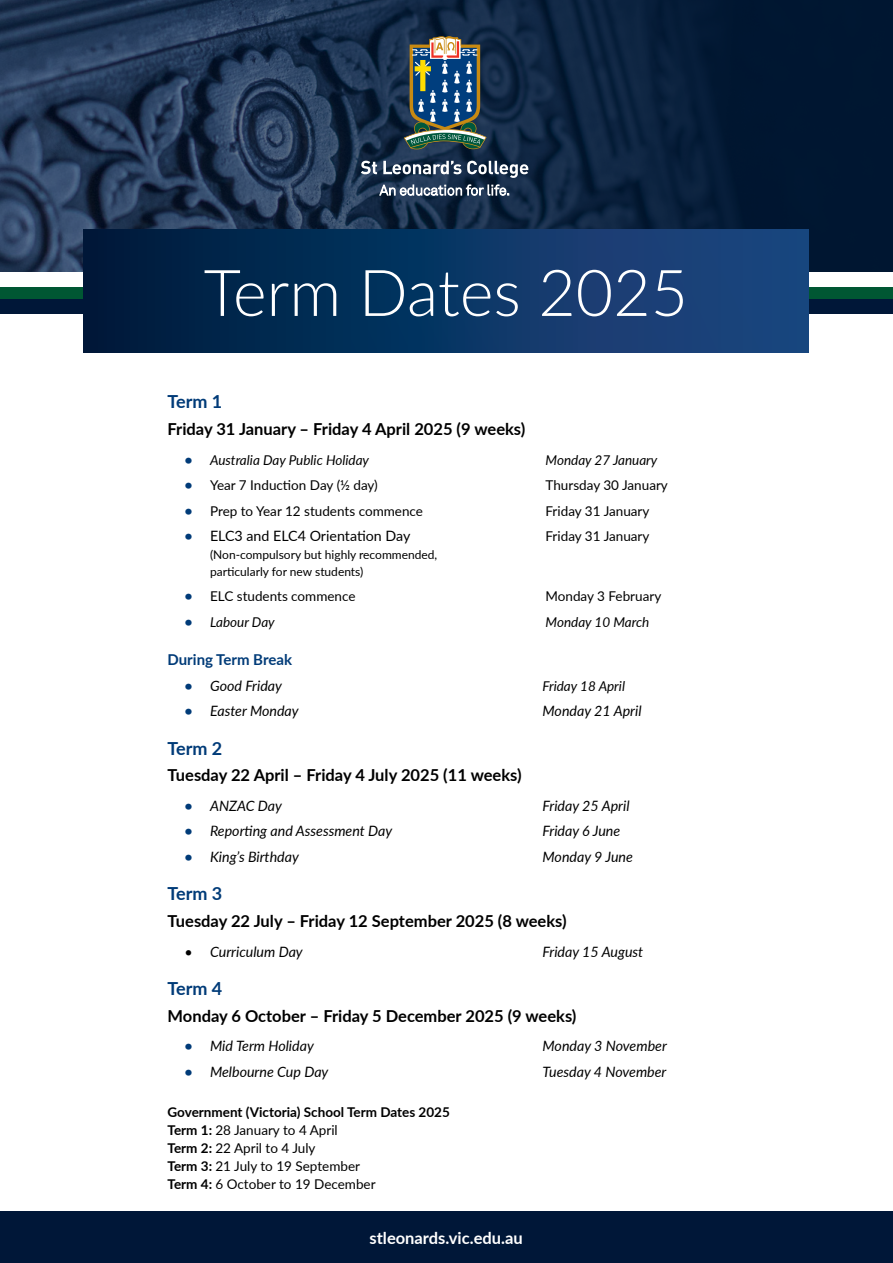
<style>
.page{position:relative;width:893px;height:1263px;background:#fff}
.page>*{position:absolute;margin:0;border:0;box-sizing:border-box;transform-origin:0 0}
.t1{font:300 64.5px "Lato";color:#fff}
.t2{font:700 18px "Lato";color:#003b78}
.t3{font:700 16.5px "Lato";color:#000}
.t4{font:700 16.5px "Lato";color:#fff}
.t5{font:700 15px "Lato";color:#003b78}
.t6{font:italic 14.25px "Lato";color:#000}
.t7{font:14.25px "Lato";color:#000}
.t8{font:13.5px/18px "Lato";color:#000}
.t9{font:italic 13.5px "Lato";color:#000}
.t10{font:12px/16.5px "Lato";color:#000}
.s1{font-weight:700;font-style:normal;font-size:14.25px;color:#003b78}
.s2{font-weight:700;font-size:14.25px;color:#003b78}
.s3{font-weight:700;color:#003b78}
.s4{font-weight:700;font-style:normal;color:#003b78}
.s5{font-style:normal}
.s6{font-weight:700}
</style>
<div class="page">
<div style="left:0;top:1211px;width:893px;height:52px;background:#001738"></div>
<svg style="left:0;top:0;width:892px;height:272px;background:#142a46"></svg>
<svg style="left:361px;top:161px;width:16px;height:13px"></svg>
<svg style="left:383px;top:161px;width:78px;height:13px"></svg>
<svg style="left:467px;top:161px;width:61px;height:17px"></svg>
<svg style="left:404px;top:36px;width:82px;height:116px;background:#4c656c"></svg>
<svg style="left:379px;top:184px;width:130px;height:12px"></svg>
<div style="left:0;top:274px;width:892px;height:25px;background:#005733"></div>
<div style="left:0;top:299px;width:892px;height:14px;background:#001738"></div>
<div style="left:0;top:272px;width:892px;height:14px;background:#fff"></div>
<div style="left:84px;top:230px;width:724px;height:122px;background:linear-gradient(to right,#001c3c,#1e4a85)"></div>
<h1 class="t1" style="left:204px;top:248px;width:486px">Term Dates 2025</h1>
<h2 class="t2" style="left:168px;top:388px;width:56px">Term 1</h2>
<p class="t3" style="left:168px;top:417px;width:359px">Friday 31 January – Friday 4 April 2025 (9 weeks)</p>
<p class="t9" style="left:185px;top:450px;width:186px"><span class="s1">•</span> Australia Day Public Holiday</p>
<p class="t9" style="left:546px;top:450px;width:113px">Monday 27 January</p>
<p class="t8" style="left:185px;top:476px;width:195px"><span class="s2">•</span> Year 7 Induction Day (½ day)</p>
<p class="t8" style="left:546px;top:476px;width:124px">Thursday 30 January</p>
<p class="t8" style="left:185px;top:501px;width:240px"><span class="s2">•</span> Prep to Year 12 students commence</p>
<p class="t8" style="left:546px;top:501px;width:105px">Friday 31 January</p>
<p class="t7" style="left:185px;top:526px;width:227px"><span class="s3">•</span> ELC3 and ELC4 Orientation Day</p>
<p class="t8" style="left:546px;top:527px;width:105px">Friday 31 January</p>
<p class="t10" style="left:210px;top:546px;width:229px">(Non-compulsory but highly recommended, particularly for new students)</p>
<p class="t8" style="left:185px;top:587px;width:173px"><span class="s2">•</span> ELC students commence</p>
<p class="t8" style="left:546px;top:587px;width:117px">Monday 3 February</p>
<p class="t9" style="left:185px;top:612px;width:92px"><span class="s1">•</span> Labour Day</p>
<p class="t9" style="left:546px;top:612px;width:105px">Monday 10 March</p>
<p class="t5" style="left:168px;top:648px;width:126px">During Term Break</p>
<p class="t6" style="left:185px;top:675px;width:99px"><span class="s4">•</span> Good Friday</p>
<p class="t9" style="left:543px;top:676px;width:84px">Friday 18 April</p>
<p class="t6" style="left:185px;top:701px;width:116px"><span class="s4">•</span> Easter Monday</p>
<p class="t6" style="left:543px;top:701px;width:101px">Monday 21 April</p>
<h2 class="t2" style="left:168px;top:735px;width:56px">Term 2</h2>
<p class="t3" style="left:168px;top:763px;width:356px">Tuesday 22 April – Friday 4 July 2025 (11 weeks)</p>
<p class="t6" style="left:185px;top:795px;width:99px"><span class="s4">•</span> ANZAC Day</p>
<p class="t6" style="left:543px;top:795px;width:89px">Friday 25 April</p>
<p class="t6" style="left:185px;top:821px;width:209px"><span class="s4">•</span> Reporting and Assessment Day</p>
<p class="t6" style="left:543px;top:821px;width:79px">Friday 6 June</p>
<p class="t6" style="left:185px;top:846px;width:116px"><span class="s4">•</span> King’s Birthday</p>
<p class="t6" style="left:543px;top:846px;width:92px">Monday 9 June</p>
<h2 class="t2" style="left:168px;top:880px;width:56px">Term 3</h2>
<p class="t3" style="left:168px;top:909px;width:401px">Tuesday 22 July – Friday 12 September 2025 (8 weeks)</p>
<p class="t6" style="left:185px;top:941px;width:120px"><span class="s5">•</span> Curriculum Day</p>
<p class="t6" style="left:543px;top:941px;width:102px">Friday 15 August</p>
<h2 class="t2" style="left:168px;top:975px;width:56px">Term 4</h2>
<p class="t3" style="left:168px;top:1003px;width:410px">Monday 6 October – Friday 5 December 2025 (9 weeks)</p>
<p class="t6" style="left:185px;top:1036px;width:131px"><span class="s4">•</span> Mid Term Holiday</p>
<p class="t6" style="left:543px;top:1036px;width:126px">Monday 3 November</p>
<p class="t6" style="left:185px;top:1061px;width:145px"><span class="s4">•</span> Melbourne Cup Day</p>
<p class="t6" style="left:543px;top:1061px;width:125px">Tuesday 4 November</p>
<p class="t8" style="left:168px;top:1103px;width:284px"><span class="s6">Government (Victoria) School Term Dates 2025<br>Term 1:</span> 28 January to 4 April<br><span class="s6">Term 2:</span> 22 April to 4 July<br><span class="s6">Term 3:</span> 21 July to 19 September<br><span class="s6">Term 4:</span> 6 October to 19 December</p>
<p class="t4" style="left:370px;top:1226px;width:155px">stleonards.vic.edu.au</p>
</div>
